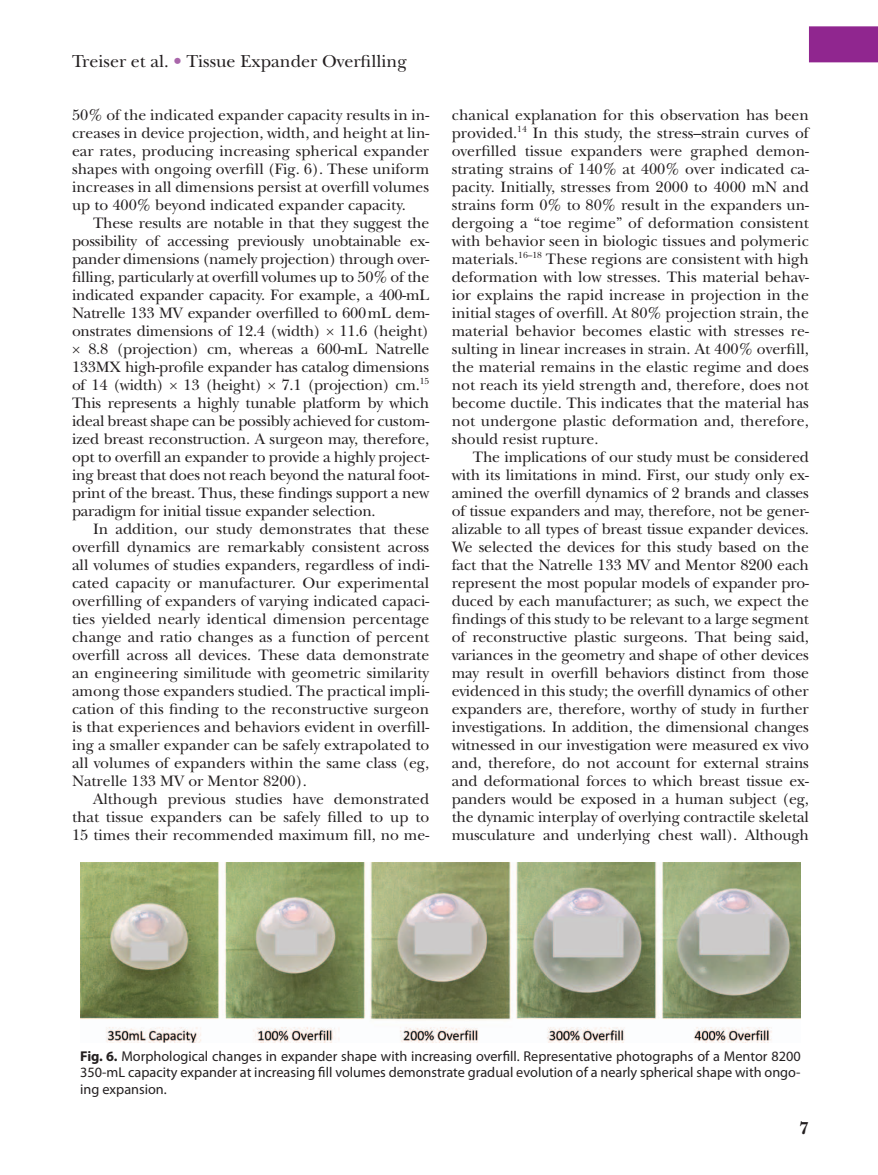
<style>
.page{position:relative;width:878px;height:1175px;background:#fff}
.page>*{position:absolute;margin:0;border:0;box-sizing:border-box;transform-origin:0 0}
.t1{font:18px "New Baskerville";color:#231f20}
.t2{font:700 18px "New Baskerville";color:#231f20}
.t3{font:15.75px/18px "New Baskerville";color:#231f20;text-align:justify}
.t4{font:14.25px/16.5px "Myriad Pro";color:#231f20;text-align:justify}
.s1{color:#a966aa}
.s2{font-weight:700}
</style>
<div class="page">
<div style="left:808px;top:26px;width:70px;height:36px;background:#90268f"></div>
<img style="left:80px;top:863px;width:720px;height:179px">
<p class="t1" style="left:72px;top:51px;width:336px">Treiser et al. <span class="s1">•</span> Tissue Expander Overfilling</p>
<p class="t3" style="left:72px;top:105px;width:359px">50% of the indicated expander capacity results in in&shy;creases in device projection, width, and height at lin&shy;ear rates, producing increasing spherical expander shapes with ongoing overfill (Fig. 6). These uniform increases in all dimensions persist at overfill volumes up to 400% beyond indicated expander capacity.</p>
<p class="t3" style="left:72px;top:213px;width:359px;text-indent:21px">These results are notable in that they suggest the possibility of accessing previously unobtainable ex&shy;pander dimensions (namely projection) through over&shy;filling, particularly at overfill volumes up to 50% of the indicated expander capacity. For example, a 400-mL Natrelle 133 MV expander overfilled to 600mL dem&shy;onstrates dimensions of 12.4 (width) × 11.6 (height) × 8.8 (projection) cm, whereas a 600-mL Natrelle 133MX high-profile expander has catalog dimensions of 14 (width) × 13 (height) × 7.1 (projection) cm.<sup>15<br></sup>This represents a highly tunable platform by which ideal breast shape can be possibly achieved for custom&shy;ized breast reconstruction. A surgeon may, therefore, opt to overfill an expander to provide a highly project&shy;ing breast that does not reach beyond the natural foot&shy;print of the breast. Thus, these findings support a new paradigm for initial tissue expander selection.</p>
<p class="t3" style="left:72px;top:519px;width:359px;text-indent:21px">In addition, our study demonstrates that these overfill dynamics are remarkably consistent across all volumes of studies expanders, regardless of indi&shy;cated capacity or manufacturer. Our experimental overfilling of expanders of varying indicated capaci&shy;ties yielded nearly identical dimension percentage change and ratio changes as a function of percent overfill across all devices. These data demonstrate an engineering similitude with geometric similarity among those expanders studied. The practical impli&shy;cation of this finding to the reconstructive surgeon is that experiences and behaviors evident in overfill&shy;ing a smaller expander can be safely extrapolated to all volumes of expanders within the same class (eg, Natrelle 133 MV or Mentor 8200).</p>
<p class="t3" style="left:72px;top:790px;width:358px;text-indent:21px">Although previous studies have demonstrated that tissue expanders can be safely filled to up to 15 times their recommended maximum fill, no me-</p>
<p class="t3" style="left:451px;top:106px;width:359px">chanical explanation for this observation has been provided.<sup>14</sup> In this study, the stress–strain curves of overfilled tissue expanders were graphed demon&shy;strating strains of 140% at 400% over indicated ca&shy;pacity. Initially, stresses from 2000 to 4000 mN and strains form 0% to 80% result in the expanders un&shy;dergoing a “toe regime” of deformation consistent with behavior seen in biologic tissues and polymeric materials.<sup>16–18</sup> These regions are consistent with high deformation with low stresses. This material behav&shy;ior explains the rapid increase in projection in the initial stages of overfill. At 80% projection strain, the material behavior becomes elastic with stresses re&shy;sulting in linear increases in strain. At 400% overfill, the material remains in the elastic regime and does not reach its yield strength and, therefore, does not become ductile. This indicates that the material has not undergone plastic deformation and, therefore, should resist rupture.</p>
<p class="t3" style="left:452px;top:447px;width:359px;text-indent:21px">The implications of our study must be considered with its limitations in mind. First, our study only ex&shy;amined the overfill dynamics of 2 brands and classes of tissue expanders and may, therefore, not be gener&shy;alizable to all types of breast tissue expander devices.<br>We selected the devices for this study based on the fact that the Natrelle 133 MV and Mentor 8200 each represent the most popular models of expander pro&shy;duced by each manufacturer; as such, we expect the findings of this study to be relevant to a large segment of reconstructive plastic surgeons. That being said, variances in the geometry and shape of other devices may result in overfill behaviors distinct from those evidenced in this study; the overfill dynamics of other expanders are, therefore, worthy of study in further investigations. In addition, the dimensional changes witnessed in our investigation were measured ex vivo and, therefore, do not account for external strains and deformational forces to which breast tissue ex&shy;panders would be exposed in a human subject (eg, the dynamic interplay of overlying contractile skeletal musculature and underlying chest wall). Although</p>
<p class="t4" style="left:80px;top:1047px;width:721px"><span class="s2">Fig. 6.</span> Morphological changes in expander shape with increasing overfill. Representative photographs of a Mentor 8200<br>350-mL capacity expander at increasing fill volumes demonstrate gradual evolution of a nearly spherical shape with ongo&shy;ing expansion.</p>
<p class="t2" style="left:799px;top:1118px;width:11px">7</p>
</div>
